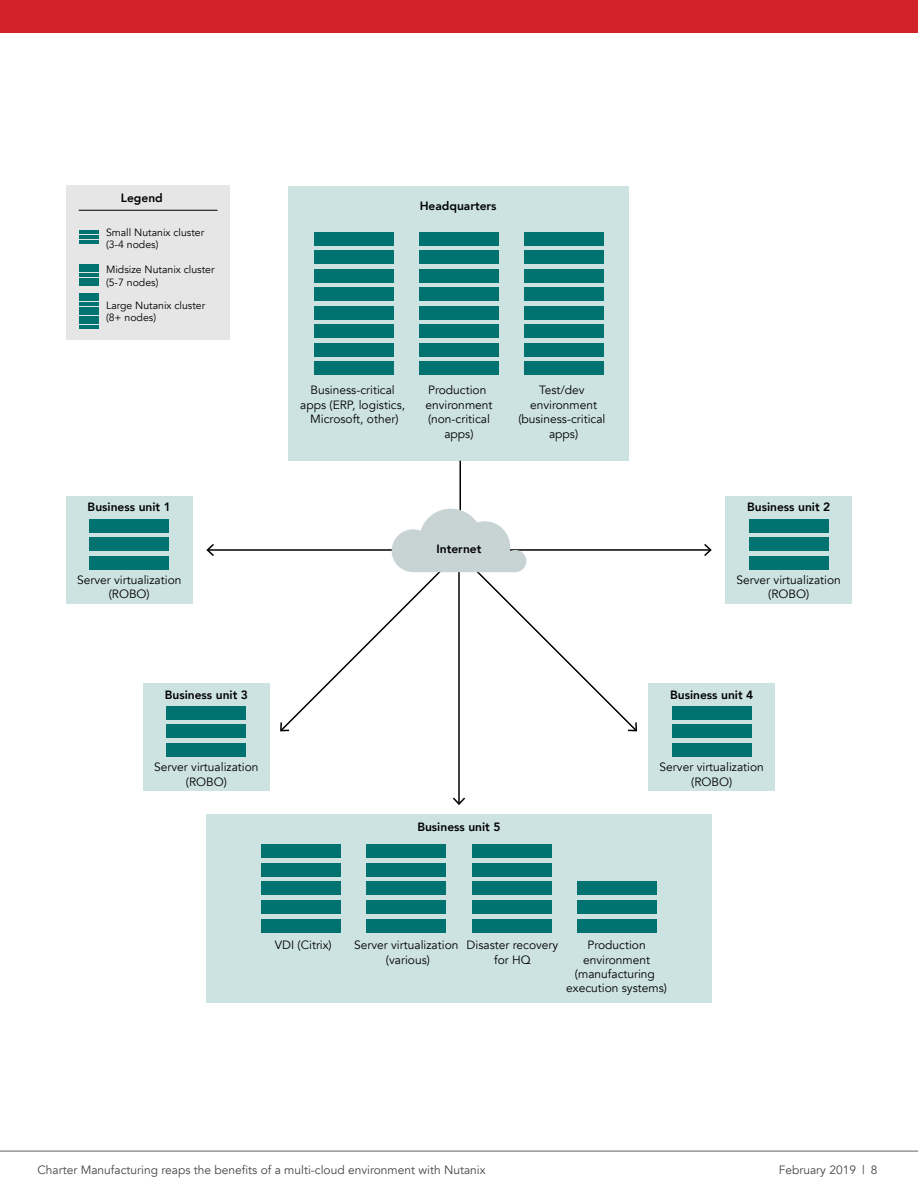
<style>
.page{position:relative;width:918px;height:1188px;background:#fff}
.page>*{position:absolute;margin:0;border:0;box-sizing:border-box;transform-origin:0 0}
.t1{font:12px/14.4px "Avenir";color:#000;text-align:center}
.t2{font:800 12px "Avenir";color:#000}
.t3{font:12px "Avenir";color:#454547}
.t4{font:10.5px/12.6px "Avenir";color:#000}
</style>
<div class="page">
<div style="left:206px;top:814px;width:506px;height:188px;background:#cde3e2"></div>
<div style="left:288px;top:186px;width:340px;height:275px;background:#cde3e2"></div>
<div style="left:66px;top:496px;width:127px;height:108px;background:#cde3e2"></div>
<div style="left:66px;top:186px;width:164px;height:154px;background:#e6e6e6"></div>
<div style="left:315px;top:232px;width:79px;height:14px;background:#007270"></div>
<div style="left:315px;top:250px;width:79px;height:14px;background:#007270"></div>
<div style="left:315px;top:269px;width:79px;height:14px;background:#007270"></div>
<div style="left:315px;top:287px;width:79px;height:14px;background:#007270"></div>
<div style="left:315px;top:306px;width:79px;height:14px;background:#007270"></div>
<div style="left:315px;top:324px;width:79px;height:14px;background:#007270"></div>
<div style="left:315px;top:343px;width:79px;height:14px;background:#007270"></div>
<div style="left:315px;top:361px;width:79px;height:14px;background:#007270"></div>
<hr style="left:79px;top:293px;width:20px;height:3px;background:#007270">
<hr style="left:79px;top:297px;width:20px;height:4px;background:#007270">
<hr style="left:79px;top:302px;width:20px;height:4px;background:#007270">
<hr style="left:79px;top:307px;width:20px;height:3px;background:#007270">
<hr style="left:79px;top:311px;width:20px;height:4px;background:#007270">
<hr style="left:79px;top:316px;width:20px;height:4px;background:#007270">
<hr style="left:79px;top:321px;width:20px;height:3px;background:#007270">
<hr style="left:79px;top:325px;width:20px;height:4px;background:#007270">
<div style="left:367px;top:844px;width:79px;height:14px;background:#007270"></div>
<div style="left:367px;top:863px;width:79px;height:14px;background:#007270"></div>
<div style="left:367px;top:882px;width:79px;height:13px;background:#007270"></div>
<div style="left:367px;top:900px;width:79px;height:14px;background:#007270"></div>
<div style="left:367px;top:919px;width:79px;height:14px;background:#007270"></div>
<div style="left:262px;top:844px;width:79px;height:14px;background:#007270"></div>
<div style="left:262px;top:863px;width:79px;height:14px;background:#007270"></div>
<div style="left:262px;top:882px;width:79px;height:13px;background:#007270"></div>
<div style="left:262px;top:900px;width:79px;height:14px;background:#007270"></div>
<div style="left:262px;top:919px;width:79px;height:14px;background:#007270"></div>
<div style="left:472px;top:844px;width:79px;height:14px;background:#007270"></div>
<div style="left:472px;top:863px;width:79px;height:14px;background:#007270"></div>
<div style="left:472px;top:882px;width:79px;height:13px;background:#007270"></div>
<div style="left:472px;top:900px;width:79px;height:14px;background:#007270"></div>
<div style="left:472px;top:919px;width:79px;height:14px;background:#007270"></div>
<hr style="left:79px;top:264px;width:20px;height:3px;background:#007270">
<hr style="left:79px;top:268px;width:20px;height:4px;background:#007270">
<hr style="left:79px;top:273px;width:20px;height:4px;background:#007270">
<hr style="left:79px;top:278px;width:20px;height:3px;background:#007270">
<hr style="left:79px;top:282px;width:20px;height:4px;background:#007270">
<div style="left:89px;top:519px;width:80px;height:14px;background:#007270"></div>
<div style="left:89px;top:537px;width:80px;height:14px;background:#007270"></div>
<div style="left:89px;top:556px;width:80px;height:14px;background:#007270"></div>
<div style="left:419px;top:232px;width:80px;height:14px;background:#007270"></div>
<div style="left:419px;top:250px;width:80px;height:14px;background:#007270"></div>
<div style="left:419px;top:269px;width:80px;height:14px;background:#007270"></div>
<div style="left:419px;top:287px;width:80px;height:14px;background:#007270"></div>
<div style="left:419px;top:306px;width:80px;height:14px;background:#007270"></div>
<div style="left:419px;top:324px;width:80px;height:14px;background:#007270"></div>
<div style="left:419px;top:343px;width:80px;height:14px;background:#007270"></div>
<div style="left:419px;top:361px;width:80px;height:14px;background:#007270"></div>
<div style="left:524px;top:232px;width:79px;height:14px;background:#007270"></div>
<div style="left:524px;top:250px;width:79px;height:14px;background:#007270"></div>
<div style="left:524px;top:269px;width:79px;height:14px;background:#007270"></div>
<div style="left:524px;top:287px;width:79px;height:14px;background:#007270"></div>
<div style="left:524px;top:306px;width:79px;height:14px;background:#007270"></div>
<div style="left:524px;top:324px;width:79px;height:14px;background:#007270"></div>
<div style="left:524px;top:343px;width:79px;height:14px;background:#007270"></div>
<div style="left:524px;top:361px;width:79px;height:14px;background:#007270"></div>
<hr style="left:208px;top:549px;width:250px;height:2px;background:#000">
<svg style="left:206px;top:544px;width:8px;height:12px"></svg>
<hr style="left:458px;top:553px;width:2px;height:251px;background:#000">
<svg style="left:453px;top:798px;width:12px;height:7px"></svg>
<hr style="left:459px;top:461px;width:2px;height:66px;background:#000">
<hr style="left:460px;top:549px;width:250px;height:2px;background:#000">
<svg style="left:704px;top:544px;width:8px;height:12px"></svg>
<hr style="left:79px;top:210px;width:139px;height:1px;background:#000">
<div style="left:143px;top:683px;width:127px;height:108px;background:#cde3e2"></div>
<div style="left:167px;top:706px;width:79px;height:14px;background:#007270"></div>
<div style="left:167px;top:724px;width:79px;height:14px;background:#007270"></div>
<div style="left:167px;top:743px;width:79px;height:14px;background:#007270"></div>
<div style="left:577px;top:882px;width:79px;height:13px;background:#007270"></div>
<div style="left:577px;top:900px;width:79px;height:14px;background:#007270"></div>
<div style="left:577px;top:919px;width:79px;height:14px;background:#007270"></div>
<div style="left:648px;top:683px;width:127px;height:108px;background:#cde3e2"></div>
<div style="left:672px;top:706px;width:80px;height:14px;background:#007270"></div>
<div style="left:672px;top:724px;width:80px;height:14px;background:#007270"></div>
<div style="left:672px;top:743px;width:80px;height:14px;background:#007270"></div>
<div style="left:725px;top:496px;width:127px;height:108px;background:#cde3e2"></div>
<div style="left:749px;top:519px;width:79px;height:14px;background:#007270"></div>
<div style="left:749px;top:537px;width:79px;height:14px;background:#007270"></div>
<div style="left:749px;top:556px;width:79px;height:14px;background:#007270"></div>
<hr style="left:79px;top:231px;width:20px;height:3px;background:#007270">
<hr style="left:79px;top:235px;width:20px;height:4px;background:#007270">
<hr style="left:79px;top:240px;width:20px;height:3px;background:#007270">
<svg style="left:279px;top:509px;width:359px;height:223px"></svg>
<hr style="left:0;top:1151px;width:918px;height:1px;background:#606164">
<div style="left:0;top:0;width:918px;height:32px;background:#d12229"></div>
<p class="t2" style="left:121px;top:189px;width:44px">Legend</p>
<p class="t4" style="left:106px;top:226px;width:100px">Small Nutanix cluster (3-4 nodes)</p>
<p class="t4" style="left:106px;top:263px;width:110px">Midsize Nutanix cluster (5-7 nodes)</p>
<p class="t4" style="left:106px;top:299px;width:101px">Large Nutanix cluster (8+ nodes)</p>
<p class="t2" style="left:88px;top:498px;width:85px">Business unit 1</p>
<p class="t1" style="left:77px;top:573px;width:106px">Server virtualization (ROBO)</p>
<p class="t2" style="left:165px;top:685px;width:85px">Business unit 3</p>
<p class="t1" style="left:154px;top:760px;width:106px">Server virtualization (ROBO)</p>
<p class="t2" style="left:420px;top:197px;width:78px">Headquarters</p>
<p class="t1" style="left:300px;top:383px;width:106px">Business-critical apps (ERP, logistics,<br>Microsoft, other)</p>
<p class="t1" style="left:425px;top:383px;width:69px">Production environment (non-critical apps)</p>
<p class="t1" style="left:518px;top:383px;width:89px">Test/dev environment (business-critical apps)</p>
<p class="t2" style="left:436px;top:540px;width:47px">Internet</p>
<p class="t2" style="left:417px;top:817px;width:85px">Business unit 5</p>
<p class="t2" style="left:747px;top:498px;width:85px">Business unit 2</p>
<p class="t1" style="left:737px;top:573px;width:106px">Server virtualization (ROBO)</p>
<p class="t2" style="left:670px;top:685px;width:85px">Business unit 4</p>
<p class="t1" style="left:660px;top:760px;width:106px">Server virtualization (ROBO)</p>
<p class="t1" style="left:275px;top:938px;width:58px">VDI (Citrix)</p>
<p class="t1" style="left:566px;top:938px;width:102px">Production environment (manufacturing execution systems)</p>
<p class="t1" style="left:354px;top:938px;width:106px">Server virtualization (various)</p>
<p class="t1" style="left:467px;top:938px;width:93px">Disaster recovery for HQ</p>
<p class="t3" style="left:37px;top:1163px;width:450px">Charter Manufacturing reaps the benefits of a multi‑cloud environment with Nutanix</p>
<p class="t3" style="left:779px;top:1163px;width:100px">February 2019 | 8</p>
</div>
